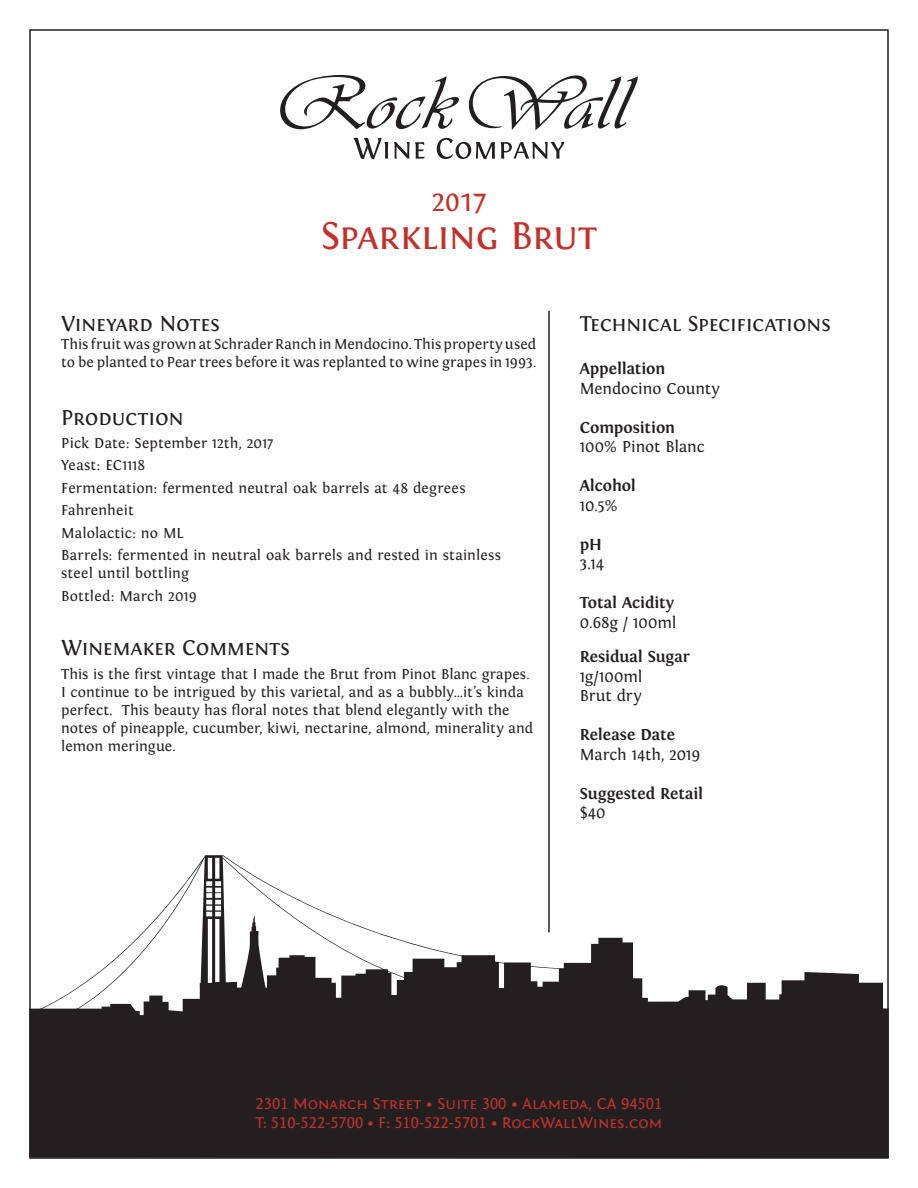
<style>
.page{position:relative;width:918px;height:1188px;background:#fff}
.page>*{position:absolute;margin:0;border:0;box-sizing:border-box;transform-origin:0 0}
.t1{font:40.5px "Fontin Small Caps";letter-spacing:-.015em;color:#c3322a}
.t2{font:30px "Fontin Small Caps";color:#c3322a}
.t3{font:22.5px "Fontin Small Caps";letter-spacing:-.015em;color:#231f20}
.t4{font:16.5px "Fontin Sans Small Caps";color:#c3322a}
.t5{font:700 16.5px "Fontin";letter-spacing:-.005em;color:#231f20}
.t6{font:16.5px "Fontin";letter-spacing:-.005em;color:#231f20}
.t7{font:15px/18px "Fontin";letter-spacing:.005em;color:#231f20}
</style>
<div class="page">
<svg style="left:29px;top:938px;width:860px;height:220px;background:#373334"></svg>
<svg style="left:39px;top:855px;width:526px;height:155px"></svg>
<svg style="left:280px;top:75px;width:179px;height:54px"></svg>
<svg style="left:469px;top:75px;width:169px;height:55px"></svg>
<svg style="left:354px;top:138px;width:34px;height:21px"></svg>
<svg style="left:394px;top:142px;width:31px;height:17px"></svg>
<svg style="left:437px;top:138px;width:127px;height:21px"></svg>
<hr style="left:548px;top:311px;width:2px;height:621px;background:#231f20">
<p class="t2" style="left:431px;top:185px;width:57px">2017</p>
<p class="t1" style="left:321px;top:213px;width:278px">Sparkling Brut</p>
<p class="t3" style="left:61px;top:311px;width:160px">Vineyard Notes</p>
<p class="t7" style="left:61px;top:335px;width:477px">This fruit was grown at Schrader Ranch in Mendocino. This property used to be planted to Pear trees before it was replanted to wine grapes in 1993.</p>
<p class="t3" style="left:61px;top:405px;width:124px">Production</p>
<p class="t7" style="left:61px;top:434px;width:214px">Pick Date: September 12th, 2017</p>
<p class="t7" style="left:61px;top:457px;width:85px">Yeast: EC1118</p>
<p class="t7" style="left:61px;top:479px;width:406px">Fermentation: fermented neutral oak barrels at 48 degrees</p>
<p class="t7" style="left:61px;top:502px;width:74px">Fahrenheit</p>
<p class="t7" style="left:61px;top:524px;width:124px">Malolactic: no ML</p>
<p class="t7" style="left:61px;top:547px;width:441px">Barrels: fermented in neutral oak barrels and rested in stainless steel until bottling</p>
<p class="t7" style="left:61px;top:587px;width:137px">Bottled: March 2019</p>
<p class="t3" style="left:61px;top:635px;width:230px">Winemaker Comments</p>
<p class="t7" style="left:61px;top:665px;width:473px">This is the first vintage that I made the Brut from Pinot Blanc grapes.<br>I continue to be intrigued by this varietal, and as a bubbly…it’s kinda perfect. This beauty has floral notes that blend elegantly with the notes of pineapple, cucumber, kiwi, nectarine, almond, minerality and lemon meringue.</p>
<p class="t3" style="left:580px;top:311px;width:252px">Technical Specifications</p>
<p class="t5" style="left:580px;top:359px;width:87px">Appellation</p>
<p class="t6" style="left:580px;top:379px;width:141px">Mendocino County</p>
<p class="t5" style="left:580px;top:418px;width:97px">Composition</p>
<p class="t6" style="left:580px;top:438px;width:126px">100% Pinot Blanc</p>
<p class="t5" style="left:580px;top:476px;width:58px">Alcohol</p>
<p class="t6" style="left:580px;top:496px;width:40px">10.5%</p>
<p class="t5" style="left:580px;top:535px;width:24px">pH</p>
<p class="t6" style="left:580px;top:555px;width:26px">3.14</p>
<p class="t5" style="left:580px;top:593px;width:96px">Total Acidity</p>
<p class="t6" style="left:580px;top:613px;width:98px">0.68g / 100ml</p>
<p class="t5" style="left:580px;top:647px;width:112px">Residual Sugar</p>
<p class="t6" style="left:580px;top:667px;width:64px">1g/100ml</p>
<p class="t6" style="left:580px;top:687px;width:63px">Brut dry</p>
<p class="t5" style="left:580px;top:725px;width:97px">Release Date</p>
<p class="t6" style="left:580px;top:745px;width:122px">March 14th, 2019</p>
<p class="t5" style="left:580px;top:784px;width:125px">Suggested Retail</p>
<p class="t6" style="left:580px;top:804px;width:27px">$40</p>
<p class="t4" style="left:256px;top:1094px;width:408px">2301 Monarch Street • Suite 300 • Alameda, CA 94501</p>
<p class="t4" style="left:256px;top:1114px;width:408px">T: 510-522-5700 • F: 510-522-5701 • RockWallWines.com</p>
</div>
